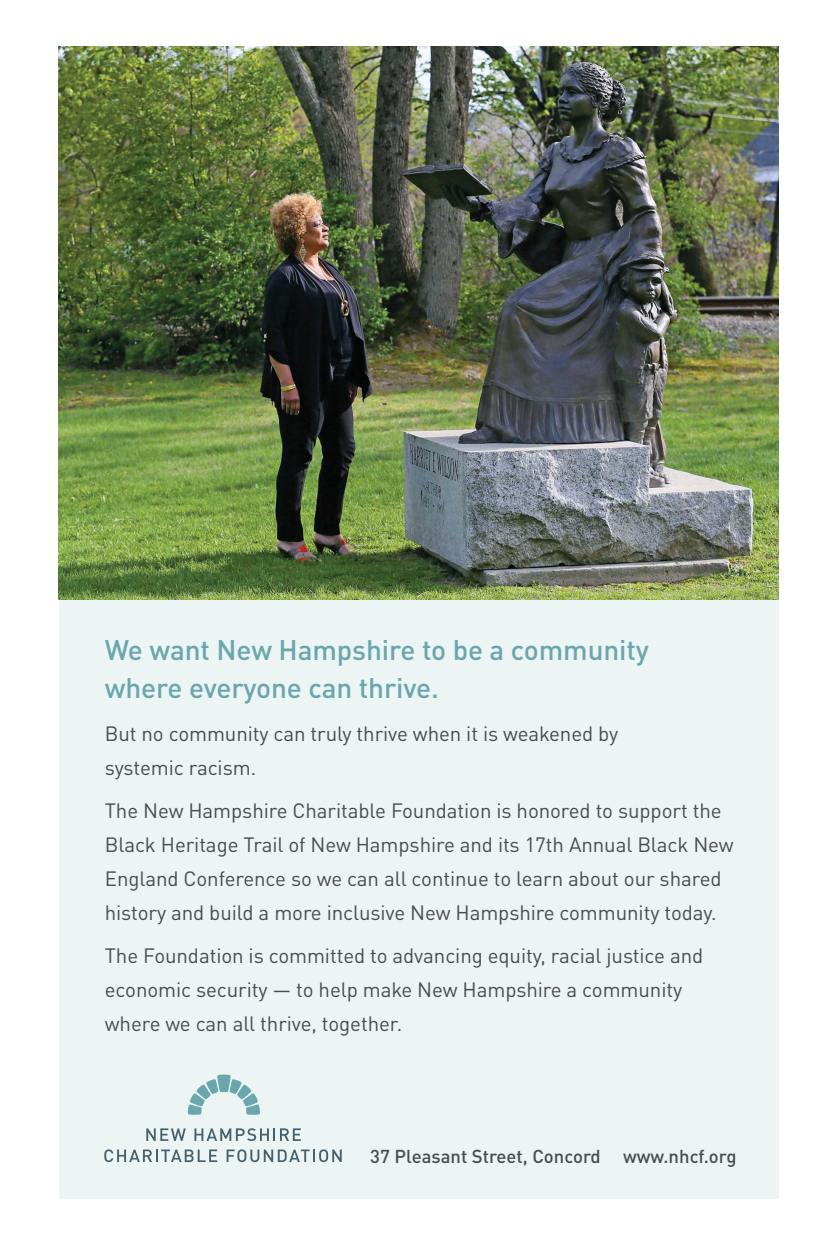
<style>
.page{position:relative;width:828px;height:1260px;background:#fff}
.page>*{position:absolute;margin:0;border:0;box-sizing:border-box;transform-origin:0 0}
.t1{font:500 28px/38px "DIN Pro";letter-spacing:-.005em;color:#69a7ad}
.t2{font:20.4px/34px "DIN Pro";letter-spacing:-.005em;color:#4b4c4d}
.t3{font:500 18.4px "DIN Pro";color:#4b4c4d}
</style>
<div class="page">
<div style="left:59px;top:594px;width:720px;height:605px;background:#edf4f4"></div>
<img style="left:59px;top:47px;width:720px;height:553px">
<svg style="left:187px;top:1075px;width:73px;height:40px"></svg>
<svg style="left:146px;top:1128px;width:40px;height:13px"></svg>
<svg style="left:194px;top:1128px;width:107px;height:13px"></svg>
<svg style="left:104px;top:1149px;width:113px;height:13px"></svg>
<svg style="left:227px;top:1149px;width:115px;height:13px"></svg>
<p class="t1" style="left:105px;top:628px;width:546px">We want New Hampshire to be a community where everyone can thrive.</p>
<p class="t2" style="left:105px;top:714px;width:515px">But no community can truly thrive when it is weakened by systemic racism.</p>
<p class="t2" style="left:105px;top:791px;width:630px">The New Hampshire Charitable Foundation is honored to support the Black Heritage Trail of New Hampshire and its 17th Annual Black New England Conference so we can all continue to learn about our shared history and build a more inclusive New Hampshire community today.</p>
<p class="t2" style="left:105px;top:936px;width:600px">The Foundation is committed to advancing equity, racial justice and economic security — to help make New Hampshire a community where we can all thrive, together.</p>
<p class="t3" style="left:370px;top:1141px;width:368px">37 Pleasant Street, Concord www.nhcf.org</p>
</div>
